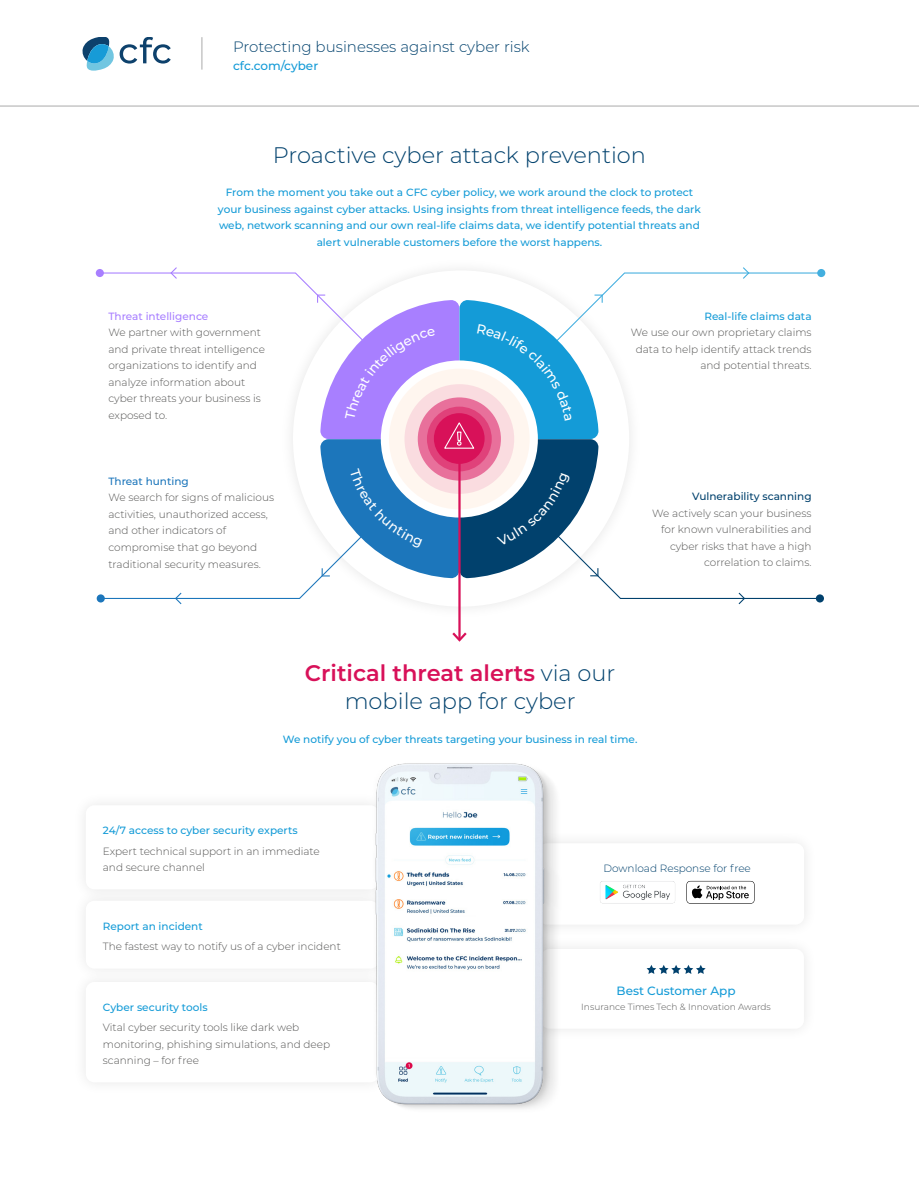
<style>
.page{position:relative;width:919px;height:1187px;background:#fff}
.page>*{position:absolute;margin:0;border:0;box-sizing:border-box;transform-origin:0 0}
.Heading{font:300 22.5px/28.5px "Montserrat";color:#01416d;text-align:center}
.t1{font:300 15px "Montserrat";color:#01416d}
.Body{font:500 12px "Montserrat";color:#149bd7}
.Body-2{font:300 10.5px/16.5px "Montserrat";color:#575756}
.Heading-2{font:500 10.5px/16.5px "Montserrat";color:#149bd7;text-align:center}
.Intro{font:500 10.5px "Montserrat";color:#149bd7}
.Body-3{font:300 10.5px "Montserrat";color:#01416d}
.Body-4{font:500 10.5px "Montserrat";color:#01416d}
.Body-5{font:500 10.5px "Montserrat";color:#149bd7}
.Body-6{font:500 10.5px "Montserrat";color:#a87fff}
.Body-7{font:500 10.5px "Montserrat";color:#1c76bb}
.Body-8{font:300 9px "Montserrat";color:#575756}
.s1{font-weight:600;color:#d81159}
</style>
<div class="page">
<svg style="left:82px;top:37px;width:89px;height:33px"></svg>
<hr style="left:202px;top:37px;width:1px;height:33px;background:#ababab">
<hr style="left:0;top:106px;width:918px;height:1px;background:#ababab">
<div style="left:527px;top:935px;width:290px;height:106px;background:#fbfbfb"></div>
<div style="left:541px;top:948px;width:262px;height:80px;background:#fff;border-radius:9px"></div>
<svg style="left:646px;top:965px;width:59px;height:8px"></svg>
<div style="left:525px;top:830px;width:292px;height:107px;background:#fbfbfb"></div>
<div style="left:538px;top:843px;width:266px;height:81px;background:#fff;border-radius:9px"></div>
<div style="left:72px;top:886px;width:320px;height:96px;background:#fbfbfb"></div>
<div style="left:86px;top:900px;width:293px;height:68px;background:#fff;border-radius:9px"></div>
<div style="left:72px;top:791px;width:320px;height:112px;background:#f8f8f8"></div>
<div style="left:86px;top:805px;width:293px;height:84px;background:#fff;border-radius:9px"></div>
<div style="left:72px;top:968px;width:320px;height:128px;background:#f8f8f8"></div>
<div style="left:86px;top:981px;width:293px;height:101px;background:#fff;border-radius:9px"></div>
<svg style="left:489px;top:272px;width:333px;height:156px"></svg>
<div style="left:817px;top:269px;width:8px;height:8px;background:#43afdf;border-radius:50%"></div>
<svg style="left:102px;top:272px;width:359px;height:154px"></svg>
<div style="left:96px;top:269px;width:8px;height:8px;background:#a87fff;border-radius:50%"></div>
<svg style="left:105px;top:426px;width:303px;height:173px"></svg>
<div style="left:97px;top:594px;width:8px;height:8px;background:#1c76bb;border-radius:50%"></div>
<svg style="left:450px;top:428px;width:365px;height:171px"></svg>
<div style="left:815px;top:594px;width:8px;height:8px;background:#01416d;border-radius:50%"></div>
<svg style="left:320px;top:300px;width:139px;height:139px"></svg>
<svg style="left:320px;top:439px;width:139px;height:139px;fill:#1c76bb"></svg>
<svg style="left:459px;top:300px;width:139px;height:139px"></svg>
<svg style="left:459px;top:439px;width:139px;height:139px;fill:#01416d"></svg>
<div style="left:381px;top:360px;width:157px;height:157px;background:#fff;border-radius:50%"></div>
<div style="left:389px;top:368px;width:140px;height:141px;background:#fff6ef;border-radius:50%"></div>
<svg style="left:404px;top:384px;width:110px;height:110px;background:#f9d9de"></svg>
<div style="left:418px;top:397px;width:83px;height:83px;background:#e8709b;border-radius:50%"></div>
<div style="left:427px;top:406px;width:64px;height:65px;background:#e0417a;border-radius:50%"></div>
<svg style="left:169px;top:267px;width:9px;height:13px"></svg>
<svg style="left:316px;top:294px;width:10px;height:10px"></svg>
<svg style="left:741px;top:267px;width:9px;height:13px"></svg>
<svg style="left:593px;top:294px;width:10px;height:10px"></svg>
<svg style="left:174px;top:591px;width:9px;height:14px"></svg>
<svg style="left:321px;top:567px;width:10px;height:10px"></svg>
<svg style="left:737px;top:591px;width:8px;height:14px"></svg>
<svg style="left:589px;top:567px;width:10px;height:10px"></svg>
<div style="left:434px;top:413px;width:50px;height:51px;background:#d81159;border-radius:50%"></div>
<hr style="left:458px;top:456px;width:2px;height:184px;background:#d81159">
<svg style="left:452px;top:630px;width:15px;height:12px"></svg>
<img style="left:336px;top:763px;width:247px;height:346px">
<img style="left:600px;top:881px;width:75px;height:22px">
<svg style="left:686px;top:880px;width:68px;height:23px"></svg>
<svg style="left:350px;top:468px;width:72px;height:80px"></svg>
<svg style="left:496px;top:472px;width:74px;height:73px"></svg>
<svg style="left:443px;top:324px;width:129px;height:125px"></svg>
<svg style="left:345px;top:328px;width:90px;height:92px"></svg>
<h2 class="t1" style="left:233px;top:36px;width:298px">Protecting businesses against cyber risk</h2>
<p class="Body" style="left:233px;top:57px;width:87px">cfc.com/cyber</p>
<p class="Heading" style="left:273px;top:140px;width:374px">Proactive cyber attack prevention</p>
<p class="Heading-2" style="left:218px;top:184px;width:484px">From the moment you take out a CFC cyber policy, we work around the clock to protect your business against cyber attacks. Using insights from threat intelligence feeds, the dark web, network scanning and our own real-life claims data, we identify potential threats and alert vulnerable customers before the worst happens.</p>
<p class="Body-6" style="left:108px;top:308px;width:101px">Threat intelligence</p>
<p class="Body-2" style="left:108px;top:324px;width:158px">We partner with government and private threat intelligence organizations to identify and analyze information about cyber threats your business is exposed to.</p>
<p class="Body-7" style="left:108px;top:474px;width:82px">Threat hunting</p>
<p class="Body-2" style="left:108px;top:489px;width:167px">We search for signs of malicious activities, unauthorized access,</p>
<p class="Body-2" style="left:108px;top:522px;width:154px">and other indicators of compromise that go beyond traditional security measures.</p>
<p class="Body-5" style="left:704px;top:308px;width:109px">Real-life claims data</p>
<p class="Body-2" style="left:631px;top:324px;width:182px;text-align:right">We use our own proprietary claims data to help identify attack trends and potential threats.</p>
<p class="Body-4" style="left:692px;top:489px;width:121px">Vulnerability scanning</p>
<p class="Body-2" style="left:652px;top:504px;width:161px;text-align:right">We actively scan your business for known vulnerabilities and cyber risks that have a high correlation to claims.</p>
<p class="Heading" style="left:305px;top:657px;width:312px"><span class="s1">Critical threat alerts</span> via our mobile app for cyber</p>
<p class="Heading-2" style="left:283px;top:730px;width:356px">We notify you of cyber threats targeting your business in real time.</p>
<p class="Intro" style="left:103px;top:822px;width:196px">24/7 access to cyber security experts</p>
<p class="Body-2" style="left:103px;top:842px;width:218px">Expert technical support in an immediate and secure channel</p>
<p class="Intro" style="left:103px;top:918px;width:101px">Report an incident</p>
<p class="Body-2" style="left:103px;top:937px;width:239px">The fastest way to notify us of a cyber incident</p>
<p class="Intro" style="left:103px;top:999px;width:106px">Cyber security tools</p>
<p class="Body-2" style="left:103px;top:1019px;width:229px">Vital cyber security tools like dark web monitoring, phishing simulations, and deep scanning – for free</p>
<p class="Body-3" style="left:603px;top:860px;width:149px">Download Response for free</p>
<p class="Body" style="left:616px;top:982px;width:120px">Best Customer App</p>
<p class="Body-8" style="left:581px;top:1000px;width:191px">Insurance Times Tech &amp; Innovation Awards</p>
</div>
